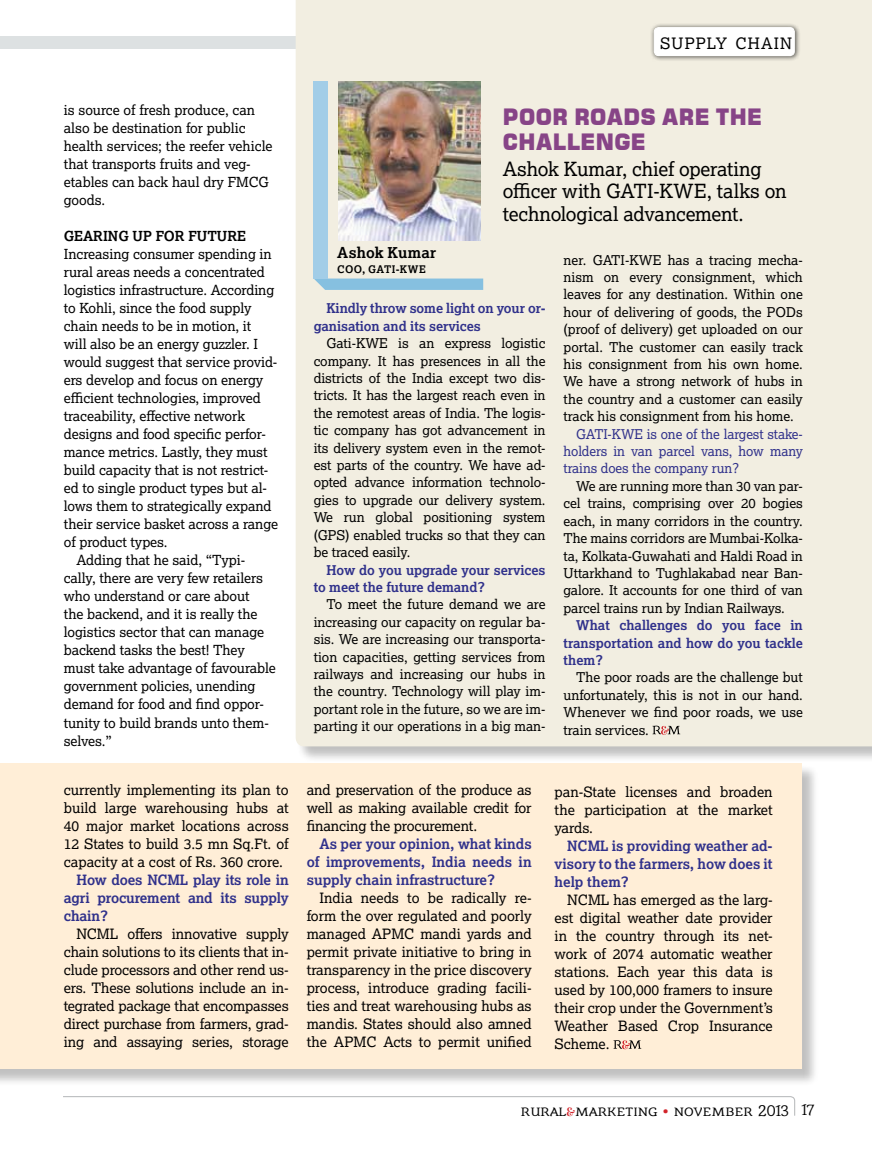
<style>
.page{position:relative;width:872px;height:1149px;background:#fff}
.page>*{position:absolute;margin:0;border:0;box-sizing:border-box;transform-origin:0 0}
.t1{font:22.5px/25.5px "Square 721 Blk Normal";color:#874487;scale:.95 1}
.t2{font:19.5px/22.5px "Lexia";letter-spacing:-.01em;color:#000}
.t3{font:16.5px "Barkentina";color:#000}
.t4{font:15.75px "Lexia";letter-spacing:.07em;color:#000}
.t5{font:700 15px "Lexia";letter-spacing:.015em;color:#000}
.t6{font:14.25px/18px "Lexia";color:#000;text-align:justify}
.t7{font:700 14.25px/18px "Lexia";color:#30318b;text-align:justify}
.t8{font:13.8px/18px "Lexia";letter-spacing:-.005em;color:#000}
.t9{font:700 13.8px "Lexia";color:#000}
.t10{font:13.5px/17.4px "Lexia";color:#000;text-align:justify}
.t11{font:700 13.5px/17.4px "Lexia";letter-spacing:-.005em;color:#30318b}
.t12{font:13.5px/17.4px "Lexia";letter-spacing:-.005em;color:#30318b;text-align:justify}
.t13{font:700 10.5px "Lexia";letter-spacing:.03em;color:#000}
.s1{font-family:"Vidaloka";font-size:12px;color:#d2232a}
.s2{color:#d2232a}
</style>
<div class="page">
<svg style="left:63px;top:1096px;width:732px;height:20px"></svg>
<div style="left:0;top:36px;width:872px;height:13px;background:#dde1e2"></div>
<div style="left:296px;top:0;width:576px;height:763px;background:#000;opacity:.25"></div>
<div style="left:296px;top:0;width:576px;height:746px;background:#f2eee1"></div>
<div style="left:649px;top:23px;width:151px;height:39px;background:#000;opacity:.6"></div>
<div style="left:654px;top:28px;width:140px;height:28px;background:#fff;border-radius:4px"></div>
<div style="left:654px;top:27px;width:141px;height:29px;border:1px solid #fff;border-radius:4px"></div>
<div style="left:0;top:764px;width:819px;height:322px;background:#000;opacity:.25"></div>
<div style="left:0;top:763px;width:801px;height:305px;background:#ffeed7"></div>
<svg style="left:652px;top:725px;width:28px;height:9px"></svg>
<img style="left:339px;top:81px;width:141px;height:160px">
<svg style="left:613px;top:1040px;width:28px;height:8px"></svg>
<svg style="left:314px;top:278px;width:169px;height:12px;background:#8ec3e0"></svg>
<div style="left:314px;top:81px;width:14px;height:197px;background:#a2cde7"></div>
<p class="t4" style="left:660px;top:34px;width:133px">SUPPLY CHAIN</p>
<p class="t8" style="left:64px;top:101px;width:210px">is source of fresh produce, can also be destination for public health services; the reefer vehicle that transports fruits and veg&shy;etables can back haul dry FMCG goods.</p>
<p class="t9" style="left:64px;top:227px;width:184px">GEARING UP FOR FUTURE</p>
<p class="t8" style="left:64px;top:245px;width:209px">Increasing consumer spending in</p>
<p class="t8" style="left:64px;top:263px;width:202px">rural areas needs a concentrated</p>
<p class="t8" style="left:64px;top:281px;width:212px">logistics infrastructure. According</p>
<p class="t8" style="left:64px;top:299px;width:189px">to Kohli, since the food supply</p>
<p class="t8" style="left:64px;top:317px;width:189px">chain needs to be in motion, it</p>
<p class="t8" style="left:64px;top:335px;width:196px">will also be an energy guzzler. I</p>
<p class="t8" style="left:64px;top:353px;width:215px">would suggest that service provid-</p>
<p class="t8" style="left:64px;top:371px;width:201px">ers develop and focus on energy</p>
<p class="t8" style="left:64px;top:389px;width:199px">efficient technologies, improved</p>
<p class="t8" style="left:64px;top:407px;width:183px">traceability, effective network</p>
<p class="t8" style="left:64px;top:425px;width:204px">designs and food specific perfor-</p>
<p class="t8" style="left:64px;top:443px;width:205px">mance metrics. Lastly, they must</p>
<p class="t8" style="left:64px;top:461px;width:206px">build capacity that is not restrict-</p>
<p class="t8" style="left:64px;top:479px;width:205px">ed to single product types but al-</p>
<p class="t8" style="left:64px;top:497px;width:209px">lows them to strategically expand</p>
<p class="t8" style="left:64px;top:515px;width:216px">their service basket across a range</p>
<p class="t8" style="left:64px;top:533px;width:105px">of product types.</p>
<p class="t8" style="left:77px;top:551px;width:170px">Adding that he said, “Typi-</p>
<p class="t8" style="left:64px;top:569px;width:201px">cally, there are very few retailers</p>
<p class="t8" style="left:64px;top:587px;width:187px">who understand or care about</p>
<p class="t8" style="left:64px;top:605px;width:195px">the backend, and it is really the</p>
<p class="t8" style="left:64px;top:623px;width:202px">logistics sector that can manage</p>
<p class="t8" style="left:64px;top:641px;width:183px">backend tasks the best! They</p>
<p class="t8" style="left:64px;top:659px;width:213px">must take advantage of favourable</p>
<p class="t8" style="left:64px;top:677px;width:193px">government policies, unending</p>
<p class="t8" style="left:64px;top:695px;width:202px">demand for food and find oppor-</p>
<p class="t8" style="left:64px;top:713px;width:206px">tunity to build brands unto them-</p>
<p class="t8" style="left:64px;top:731px;width:50px">selves.”</p>
<p class="t6" style="left:64px;top:780px;width:226px">currently implementing its plan to build large warehousing hubs at 40 major market locations across 12 States to build 3.5 mn Sq.Ft. of capacity at a cost of Rs. 360 crore.</p>
<p class="t7" style="left:64px;top:870px;width:226px;text-indent:13px">How does NCML play its role in agri procurement and its supply chain?</p>
<p class="t6" style="left:64px;top:924px;width:226px;text-indent:13px">NCML offers innovative supply chain solutions to its clients that in&shy;clude processors and other rend us&shy;ers. These solutions include an in&shy;tegrated package that encompasses direct purchase from farmers, grad&shy;ing and assaying series, storage</p>
<h1 class="t1" style="left:502px;top:104px;width:275px">POOR ROADS ARE THE<br>CHALLENGE</h1>
<h2 class="t2" style="left:503px;top:157px;width:285px">Ashok Kumar, chief operating officer with GATI-KWE, talks on technological advancement.</h2>
<p class="t5" style="left:337px;top:243px;width:101px">Ashok Kumar</p>
<p class="t13" style="left:337px;top:262px;width:90px">COO, GATI-KWE</p>
<p class="t11" style="left:314px;top:299px;width:233px;text-indent:13px">Kindly throw some light on your or&shy;ganisation and its services</p>
<p class="t10" style="left:314px;top:334px;width:233px;text-indent:13px">Gati-KWE is an express logistic company. It has presences in all the districts of the India except two dis&shy;tricts. It has the largest reach even in the remotest areas of India. The logis&shy;tic company has got advancement in its delivery system even in the remot&shy;est parts of the country. We have ad&shy;opted advance information technolo&shy;gies to upgrade our delivery system.<br>We run global positioning system (GPS) enabled trucks so that they can be traced easily.</p>
<p class="t11" style="left:314px;top:560px;width:233px;text-indent:13px">How do you upgrade your services to meet the future demand?</p>
<p class="t10" style="left:314px;top:595px;width:233px;text-indent:13px">To meet the future demand we are increasing our capacity on regular ba&shy;sis. We are increasing our transporta&shy;tion capacities, getting services from railways and increasing our hubs in the country. Technology will play im&shy;portant role in the future, so we are im&shy;parting it our operations in a big man-</p>
<p class="t10" style="left:563px;top:250px;width:241px">ner. GATI-KWE has a tracing mecha&shy;nism on every consignment, which leaves for any destination. Within one hour of delivering of goods, the PODs (proof of delivery) get uploaded on our portal. The customer can easily track his consignment from his own home.<br>We have a strong network of hubs in the country and a customer can easily track his consignment from his home.</p>
<p class="t12" style="left:563px;top:424px;width:241px;text-indent:13px">GATI-KWE is one of the largest stake&shy;holders in van parcel vans, how many trains does the company run?</p>
<p class="t10" style="left:563px;top:477px;width:241px;text-indent:13px">We are running more than 30 van par&shy;cel trains, comprising over 20 bogies each, in many corridors in the country.<br>The mains corridors are Mumbai-Kolka&shy;ta, Kolkata-Guwahati and Haldi Road in Uttarkhand to Tughlakabad near Ban&shy;galore. It accounts for one third of van parcel trains run by Indian Railways.</p>
<p class="t11" style="left:563px;top:616px;width:241px;text-align:justify;text-indent:13px">What challenges do you face in transportation and how do you tackle them?</p>
<p class="t10" style="left:563px;top:668px;width:241px;text-indent:13px">The poor roads are the challenge but unfortunately, this is not in our hand.<br>Whenever we find poor roads, we use train services.</p>
<p class="t6" style="left:307px;top:780px;width:226px">and preservation of the produce as well as making available credit for financing the procurement.</p>
<p class="t7" style="left:307px;top:834px;width:226px;text-indent:13px">As per your opinion, what kinds of improvements, India needs in supply chain infrastructure?</p>
<p class="t6" style="left:307px;top:888px;width:226px;text-indent:13px">India needs to be radically re&shy;form the over regulated and poorly managed APMC mandi yards and permit private initiative to bring in transparency in the price discovery process, introduce grading facili&shy;ties and treat warehousing hubs as mandis. States should also amned the APMC Acts to permit unified</p>
<p class="t6" style="left:554px;top:782px;width:220px">pan-State licenses and broaden the participation at the market yards.</p>
<p class="t7" style="left:554px;top:836px;width:220px;text-indent:13px">NCML is providing weather ad&shy;visory to the farmers, how does it help them?</p>
<p class="t6" style="left:554px;top:890px;width:220px;text-indent:13px">NCML has emerged as the larg&shy;est digital weather date provider in the country through its net&shy;work of 2074 automatic weather stations. Each year this data is used by 100,000 framers to insure their crop under the Government’s Weather Based Crop Insurance Scheme.</p>
<p class="t3" style="left:521px;top:1100px;width:295px">rural<span class="s1">&amp;</span>marketing <span class="s2">•</span> november 2013 17</p>
</div>
